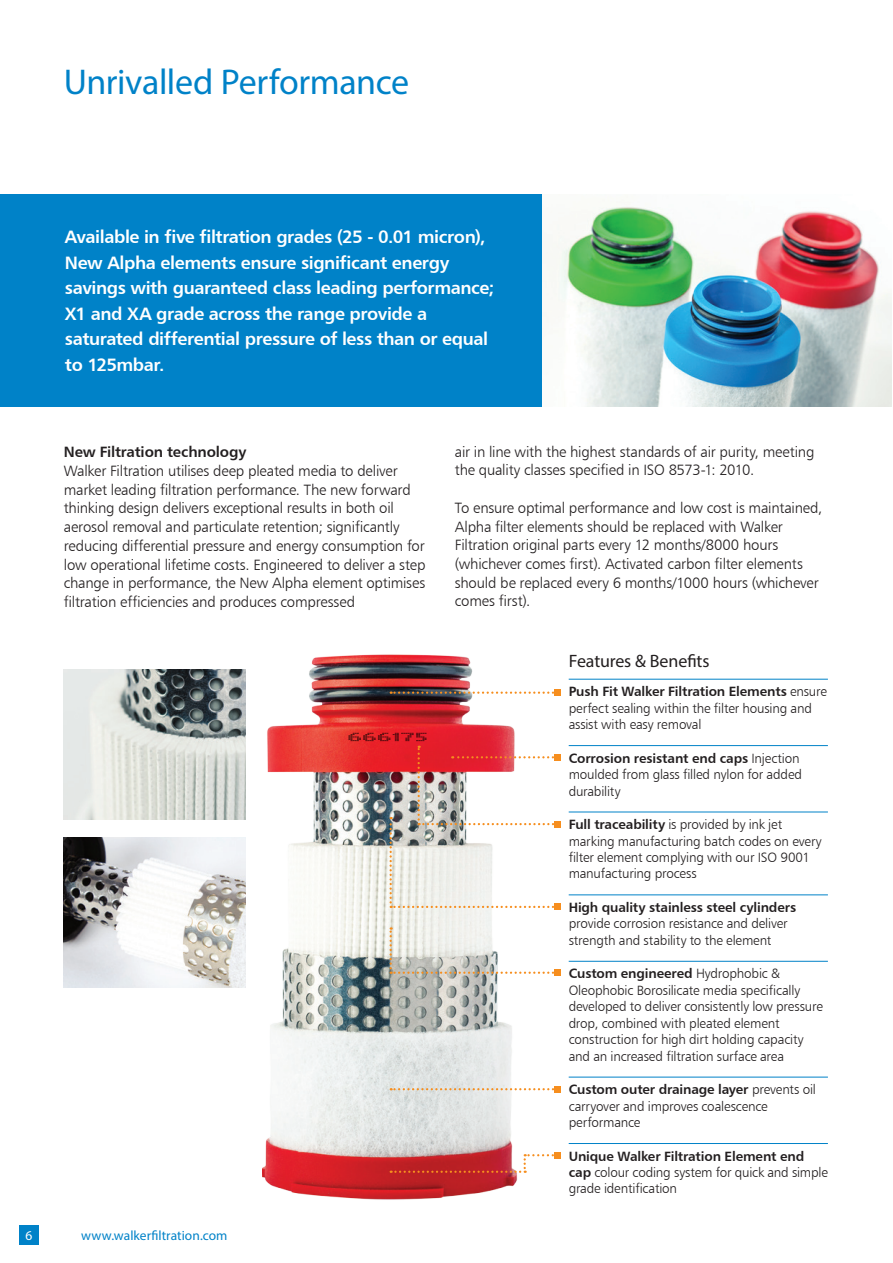
<style>
.page{position:relative;width:893px;height:1263px;background:#fff}
.page>*{position:absolute;margin:0;border:0;box-sizing:border-box;transform-origin:0 0}
.t1{font:36px "Myriad Pro";letter-spacing:-.01em;color:#0082c8}
.t2{font:18px/25.5px "Humanist 777 BT Bold B";letter-spacing:-.025em;color:#fff}
.t3{font:18px "Myriad Pro";letter-spacing:-.01em;color:#231f20}
.t4{font:15px/18.8px "Humanist 777 BT Light B";letter-spacing:-.015em;color:#231f20}
.t5{font:15px "Humanist 777 BT Bold B";letter-spacing:-.01em;color:#231f20}
.t6{font:13.5px/16.5px "Humanist 777 BT Light B";letter-spacing:-.015em;color:#231f20}
.t7{font:13.5px "Humanist 777 BT Bold B";letter-spacing:-.01em;color:#231f20}
.t8{font:13.5px "Myriad Pro";letter-spacing:.005em;color:#0082c8}
.t9{font:13.5px "Myriad Pro";color:#fff}
.s1{font-family:"Humanist 777 BT Light B"}
.s2{font-family:"Humanist 777 BT Bold B"}
</style>
<div class="page">
<div style="left:0;top:194px;width:543px;height:212px;background:#0082c8"></div>
<img style="left:262px;top:654px;width:255px;height:546px">
<div style="left:19px;top:1225px;width:20px;height:19px;background:#0082c8"></div>
<img style="left:64px;top:669px;width:181px;height:151px">
<img style="left:64px;top:837px;width:181px;height:150px">
<hr style="left:569px;top:679px;width:259px;height:1px;background:#0082c8">
<hr style="left:569px;top:745px;width:259px;height:1px;background:#0082c8">
<hr style="left:569px;top:812px;width:259px;height:1px;background:#0082c8">
<hr style="left:569px;top:895px;width:259px;height:1px;background:#0082c8">
<hr style="left:569px;top:961px;width:259px;height:1px;background:#0082c8">
<hr style="left:569px;top:1077px;width:259px;height:1px;background:#0082c8">
<hr style="left:569px;top:1143px;width:259px;height:1px;background:#0082c8">
<div style="left:554px;top:904px;width:7px;height:6px;background:#f68e1e"></div>
<div style="left:554px;top:754px;width:7px;height:6px;background:#f68e1e"></div>
<svg style="left:391px;top:691px;width:163px;height:3px"></svg>
<div style="left:554px;top:690px;width:7px;height:6px;background:#f68e1e"></div>
<div style="left:554px;top:821px;width:7px;height:6px;background:#f68e1e"></div>
<svg style="left:391px;top:1088px;width:163px;height:2px"></svg>
<div style="left:554px;top:1086px;width:7px;height:6px;background:#f68e1e"></div>
<svg style="left:390px;top:927px;width:169px;height:47px"></svg>
<div style="left:554px;top:970px;width:7px;height:6px;background:#f68e1e"></div>
<svg style="left:391px;top:1154px;width:168px;height:19px"></svg>
<div style="left:554px;top:1152px;width:7px;height:6px;background:#f68e1e"></div>
<svg style="left:348px;top:733px;width:211px;height:175px"></svg>
<img style="left:543px;top:206px;width:349px;height:200px">
<h1 class="t1" style="left:64px;top:59px;width:347px">Unrivalled Performance</h1>
<p class="t9" style="left:26px;top:1227px;width:8px">6</p>
<p class="t2" style="left:65px;top:224px;width:431px">Available in five filtration grades (25 - 0.01 micron), New Alpha elements ensure significant energy savings with guaranteed class leading performance; X1 and XA grade across the range provide a saturated differential pressure of less than or equal to 125mbar.</p>
<p class="t5" style="left:64px;top:442px;width:184px">New Filtration technology</p>
<p class="t4" style="left:64px;top:461px;width:363px">Walker Filtration utilises deep pleated media to deliver market leading filtration performance. The new forward thinking design delivers exceptional results in both oil aerosol removal and particulate retention; significantly reducing differential pressure and energy consumption for low operational lifetime costs. Engineered to deliver a step change in performance, the New Alpha element optimises filtration efficiencies and produces compressed</p>
<p class="t8" style="left:81px;top:1227px;width:148px">www.walkerfiltration.com</p>
<p class="t4" style="left:455px;top:442px;width:361px">air in line with the highest standards of air purity, meeting the quality classes specified in ISO 8573-1: 2010.</p>
<p class="t4" style="left:455px;top:498px;width:369px">To ensure optimal performance and low cost is maintained, Alpha filter elements should be replaced with Walker Filtration original parts every 12 months/8000 hours (whichever comes first). Activated carbon filter elements should be replaced every 6 months/1000 hours (whichever comes first).</p>
<p class="t3" style="left:569px;top:650px;width:142px">Features &amp; Benefits</p>
<p class="t7" style="left:569px;top:683px;width:260px">Push Fit Walker Filtration Elements <span class="s1">ensure</span></p>
<p class="t6" style="left:569px;top:699px;width:245px">perfect sealing within the filter housing and assist with easy removal</p>
<p class="t7" style="left:569px;top:749px;width:232px">Corrosion resistant end caps <span class="s1">Injection</span></p>
<p class="t6" style="left:569px;top:766px;width:235px">moulded from glass filled nylon for added durability</p>
<p class="t6" style="left:569px;top:816px;width:254px"><span class="s2">Full traceability</span> is provided by ink jet marking manufacturing batch codes on every filter element complying with our ISO 9001 manufacturing process</p>
<p class="t7" style="left:569px;top:899px;width:229px">High quality stainless steel cylinders</p>
<p class="t6" style="left:569px;top:915px;width:220px">provide corrosion resistance and deliver strength and stability to the element</p>
<p class="t7" style="left:569px;top:965px;width:213px">Custom engineered <span class="s1">Hydrophobic &amp;</span></p>
<p class="t6" style="left:569px;top:982px;width:256px">Oleophobic Borosilicate media specifically developed to deliver consistently low pressure drop, combined with pleated element construction for high dirt holding capacity and an increased filtration surface area</p>
<p class="t7" style="left:569px;top:1081px;width:249px">Custom outer drainage layer <span class="s1">prevents oil</span></p>
<p class="t6" style="left:569px;top:1097px;width:201px">carryover and improves coalescence performance</p>
<p class="t7" style="left:569px;top:1147px;width:237px">Unique Walker Filtration Element end</p>
<p class="t6" style="left:569px;top:1164px;width:261px"><span class="s2">cap</span> colour coding system for quick and simple grade identification</p>
</div>
